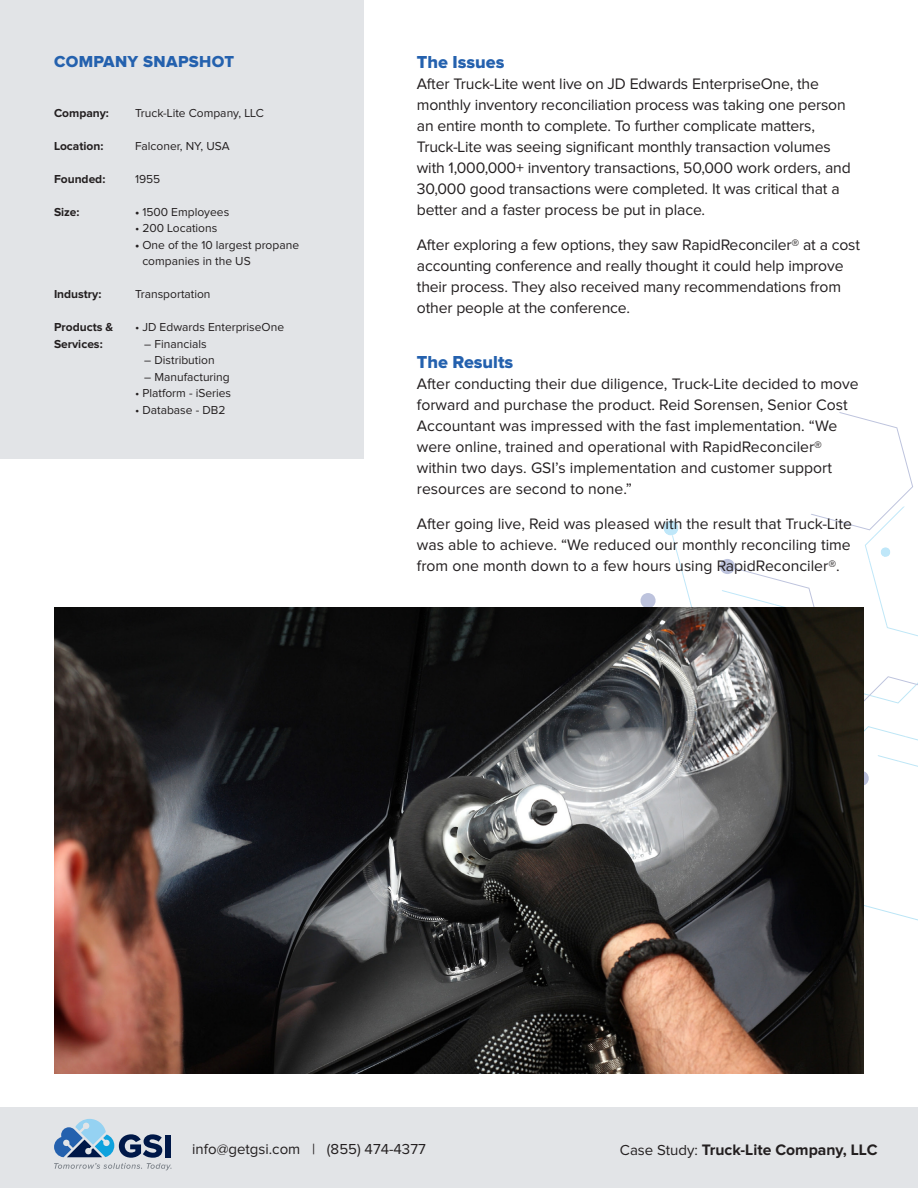
<style>
.page{position:relative;width:918px;height:1188px;background:#fff}
.page>*{position:absolute;margin:0;border:0;box-sizing:border-box;transform-origin:0 0}
.t1{font:18px "Proxima Nova Extrabld";color:#2461ae}
.t2{font:16.5px "Proxima Nova Extrabld";letter-spacing:.02em;color:#2461ae}
.t3{font:15.75px/21px "Proxima Nova";letter-spacing:-.01em;color:#231f20}
.t4{font:700 15.75px "Proxima Nova";color:#231f20}
.t5{font:15px "Proxima Nova";color:#231f20}
.t6{font:12px/16.5px "Proxima Nova";color:#231f20}
.t7{font:700 12px "Proxima Nova";color:#231f20}
.s1{font-weight:700}
.s2{font-weight:400;font-size:15px}
</style>
<div class="page">
<svg style="left:640px;top:412px;width:278px;height:509px"></svg>
<div style="left:0;top:0;width:364px;height:459px;background:#e2e4e7"></div>
<div style="left:0;top:1107px;width:918px;height:81px;background:#e2e4e7"></div>
<svg style="left:54px;top:1119px;width:118px;height:51px"></svg>
<img style="left:54px;top:608px;width:810px;height:466px">
<p class="t2" style="left:54px;top:54px;width:182px">COMPANY SNAPSHOT</p>
<p class="t7" style="left:54px;top:106px;width:56px">Company:</p>
<p class="t6" style="left:135px;top:105px;width:130px">Truck-Lite Company, LLC</p>
<p class="t7" style="left:54px;top:139px;width:51px">Location:</p>
<p class="t6" style="left:135px;top:138px;width:96px">Falconer, NY, USA</p>
<p class="t7" style="left:54px;top:172px;width:53px">Founded:</p>
<p class="t6" style="left:135px;top:171px;width:27px">1955</p>
<p class="t7" style="left:54px;top:205px;width:27px">Size:</p>
<p class="t6" style="left:135px;top:204px;width:96px"><span class="s1">•</span> 1500 Employees</p>
<p class="t6" style="left:135px;top:220px;width:84px">• 200 Locations</p>
<p class="t6" style="left:142px;top:237px;width:158px;text-indent:-7px"><span class="s1">•</span> One of the 10 largest propane companies in the US</p>
<p class="t7" style="left:54px;top:287px;width:49px">Industry:</p>
<p class="t6" style="left:135px;top:286px;width:77px">Transportation</p>
<p class="t7" style="left:54px;top:320px;width:61px">Products &amp;</p>
<p class="t6" style="left:135px;top:319px;width:151px">• JD Edwards EnterpriseOne</p>
<p class="t7" style="left:54px;top:337px;width:50px">Services:</p>
<p class="t6" style="left:144px;top:336px;width:64px">– Financials</p>
<p class="t6" style="left:144px;top:352px;width:72px">– Distribution</p>
<p class="t6" style="left:144px;top:369px;width:87px">– Manufacturing</p>
<p class="t6" style="left:135px;top:385px;width:98px">• Platform - iSeries</p>
<p class="t6" style="left:135px;top:402px;width:92px">• Database - DB2</p>
<p class="t1" style="left:417px;top:54px;width:89px">The Issues</p>
<p class="t3" style="left:417px;top:74px;width:435px">After Truck-Lite went live on JD Edwards EnterpriseOne, the monthly inventory reconciliation process was taking one person an entire month to complete. To further complicate matters, Truck-Lite was seeing significant monthly transaction volumes with 1,000,000+ inventory transactions, 50,000 work orders, and 30,000 good transactions were completed. It was critical that a better and a faster process be put in place.</p>
<p class="t3" style="left:417px;top:235px;width:445px">After exploring a few options, they saw RapidReconciler® at a cost accounting conference and really thought it could help improve their process. They also received many recommendations from other people at the conference.</p>
<p class="t1" style="left:417px;top:354px;width:98px">The Results</p>
<p class="t3" style="left:417px;top:374px;width:443px">After conducting their due diligence, Truck-Lite decided to move forward and purchase the product. Reid Sorensen, Senior Cost Accountant was impressed with the fast implementation. “We were online, trained and operational with RapidReconciler® within two days. GSI’s implementation and customer support resources are second to none.”</p>
<p class="t3" style="left:417px;top:514px;width:437px;text-align:justify">After going live, Reid was pleased with the result that Truck-Lite was able to achieve. “We reduced our monthly reconciling time from one month down to a few hours using RapidReconciler®.</p>
<p class="t5" style="left:192px;top:1142px;width:235px">info@getgsi.com | (855) 474-4377</p>
<p class="t4" style="left:620px;top:1140px;width:259px"><span class="s2">Case Study:</span> Truck-Lite Company, LLC</p>
</div>
